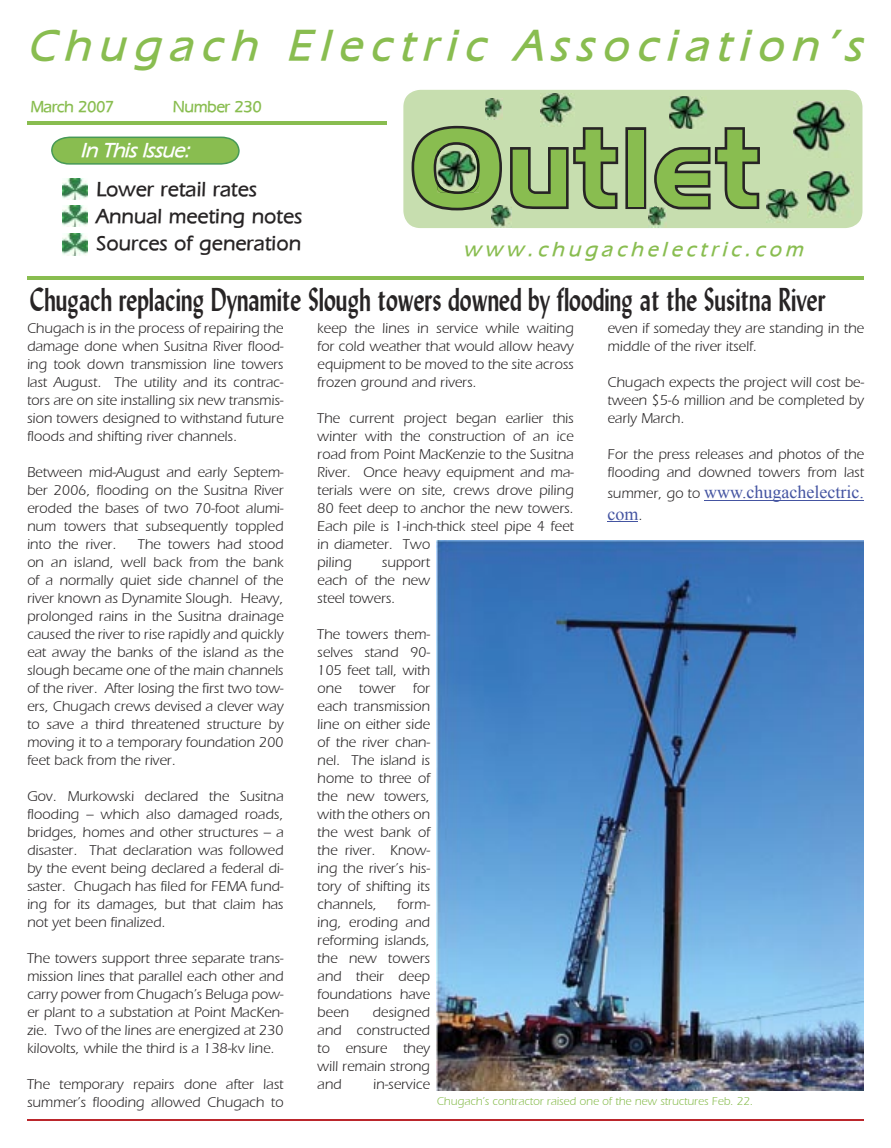
<style>
.page{position:relative;width:891px;height:1148px;background:#fff}
.page>*{position:absolute;margin:0;border:0;box-sizing:border-box;transform-origin:0 0}
.t1{font:109.5px "Denmark";letter-spacing:.04em;color:#89bd50}
.t2{font:italic 700 45px "Eric";letter-spacing:.21em;color:#89bd50}
.t3{font:700 32.85px "Lydian BT";color:#272425;scale:.73 1}
.t4{font:700 21px/27px "Eric";letter-spacing:.03em;color:#272425}
.t5{font:italic 700 21px "Eric";letter-spacing:.22em;color:#89bd50}
.t6{font:italic 700 21px "Eric";color:#fff}
.t7{font:18px/21.6px "Times New Roman";color:#4454a1}
.t8{font:700 16.5px "Eric";color:#89bd50}
.t9{font:15px/18px "Eric Normal";color:#272425;text-align:justify}
.t10{font:12px "Eric Normal";color:#89bd50}
.s1{font-family:"Eric Normal";font-size:15px;color:#272425}
</style>
<div class="page">
<div style="left:403px;top:89px;width:460px;height:139px;background:#c7deaf"></div>
<hr style="left:27px;top:276px;width:837px;height:3px;background:#89bd50">
<hr style="left:27px;top:122px;width:360px;height:2px;background:#89bd50">
<svg style="left:51px;top:136px;width:189px;height:29px;background:#8abd5d"></svg>
<hr style="left:27px;top:1119px;width:837px;height:2px;background:#bb272c">
<img style="left:63px;top:205px;width:24px;height:22px">
<img style="left:63px;top:178px;width:24px;height:21px">
<img style="left:63px;top:234px;width:24px;height:21px">
<img style="left:767px;top:189px;width:33px;height:33px">
<img style="left:807px;top:171px;width:47px;height:47px">
<img style="left:794px;top:102px;width:55px;height:56px">
<img style="left:669px;top:96px;width:38px;height:30px">
<img style="left:541px;top:93px;width:33px;height:33px">
<img style="left:485px;top:99px;width:18px;height:20px">
<img style="left:492px;top:210px;width:20px;height:18px">
<img style="left:649px;top:210px;width:18px;height:17px">
<svg style="left:412px;top:126px;width:348px;height:84px;background:#90a080"></svg>
<hr style="left:704px;top:500px;width:160px;height:1px;background:#4454a1">
<hr style="left:608px;top:521px;width:30px;height:1px;background:#4454a1">
<img style="left:437px;top:540px;width:427px;height:550px">
<h2 class="t2" style="left:27px;top:12px;width:835px">Chugach Electric Association's</h2>
<p class="t8" style="left:30px;top:94px;width:85px">March 2007</p>
<p class="t8" style="left:173px;top:94px;width:90px">Number 230</p>
<h3 class="t6" style="left:81px;top:135px;width:111px">In This Issue:</h3>
<h3 class="t4" style="left:97px;top:174px;width:207px">Lower retail rates<br>Annual meeting notes<br>Sources of generation</h3>
<h1 class="t1" style="left:411px;top:102px;width:350px">Outlet</h1>
<h3 class="t5" style="left:464px;top:233px;width:340px">www.chugachelectric.com</h3>
<h3 class="t3" style="left:30px;top:280px;width:1092px">Chugach replacing Dynamite Slough towers downed by flooding at the Susitna River</h3>
<p class="t9" style="left:27px;top:318px;width:258px">Chugach is in the process of repairing the damage done when Susitna River flood&shy;ing took down transmission line towers last August. The utility and its contrac&shy;tors are on site installing six new transmis&shy;sion towers designed to withstand future floods and shifting river channels.</p>
<p class="t9" style="left:27px;top:462px;width:258px">Between mid-August and early Septem&shy;ber 2006, flooding on the Susitna River eroded the bases of two 70-foot alumi&shy;num towers that subsequently toppled into the river.</p>
<p class="t9" style="left:608px;top:318px;width:258px">even if someday they are standing in the middle of the river itself.</p>
<p class="t9" style="left:608px;top:372px;width:258px">Chugach expects the project will cost be&shy;tween $5-6 million and be completed by early March.</p>
<p class="t9" style="left:608px;top:444px;width:258px">For the press releases and photos of the flooding and downed towers from last</p>
<p class="t7" style="left:608px;top:481px;width:258px"><span class="s1">summer, go to</span> www.chugachelectric. com<span class="s1">.</span></p>
<p class="t9" style="left:317px;top:318px;width:258px">keep the lines in service while waiting for cold weather that would allow heavy equipment to be moved to the site across frozen ground and rivers.</p>
<p class="t9" style="left:317px;top:408px;width:258px;text-align:left">The current project began earlier this winter with the construction of an ice road from Point MacKenzie to the Susitna<br>River. Once heavy equipment and ma&shy;terials were on site, crews drove piling<br>80 feet deep to anchor the new towers.<br>Each pile is 1-inch-thick steel pipe 4 feet in diameter. Two<br>piling</p>
<p class="t9" style="left:27px;top:534px;width:258px;text-indent:111px">The towers had stood on an island, well back from the bank of a normally quiet side channel of the river known as Dynamite Slough. Heavy, prolonged rains in the Susitna drainage caused the river to rise rapidly and quickly eat away the banks of the island as the slough became one of the main channels of the river. After losing the first two tow&shy;ers, Chugach crews devised a clever way to save a third threatened structure by moving it to a temporary foundation 200 feet back from the river.</p>
<p class="t9" style="left:27px;top:786px;width:258px">Gov. Murkowski declared the Susitna flooding – which also damaged roads, bridges, homes and other structures – a disaster. That declaration was followed by the event being declared a federal di&shy;saster. Chugach has filed for FEMA fund&shy;ing for its damages, but that claim has not yet been finalized.</p>
<p class="t9" style="left:27px;top:948px;width:258px">The towers support three separate trans&shy;mission lines that parallel each other and carry power from Chugach’s Beluga pow&shy;er plant to a substation at Point MacKen&shy;zie. Two of the lines are energized at 230 kilovolts, while the third is a 138-kv line.</p>
<p class="t9" style="left:27px;top:1074px;width:258px">The temporary repairs done after last summer’s flooding allowed Chugach to</p>
<p class="t9" style="left:317px;top:552px;width:114px;text-indent:65px">support each of the new steel towers.</p>
<p class="t9" style="left:317px;top:624px;width:114px">The towers them&shy;selves stand 90- 105 feet tall, with one tower for each transmission line on either side of the river chan&shy;nel. The island is home to three of the new towers, with the others on the west bank of the river. Know&shy;ing the river’s his&shy;tory of shifting its channels,</p>
<p class="t9" style="left:317px;top:894px;width:114px;text-indent:80px">form&shy;ing, eroding and reforming islands, the new towers and their deep foundations have been</p>
<p class="t9" style="left:317px;top:1002px;width:114px;text-indent:55px">designed and constructed to ensure they will remain strong and</p>
<p class="t9" style="left:373px;top:1074px;width:58px">in-service</p>
<p class="t10" style="left:437px;top:1092px;width:318px">Chugach's contractor raised one of the new structures Feb. 22.</p>
</div>
